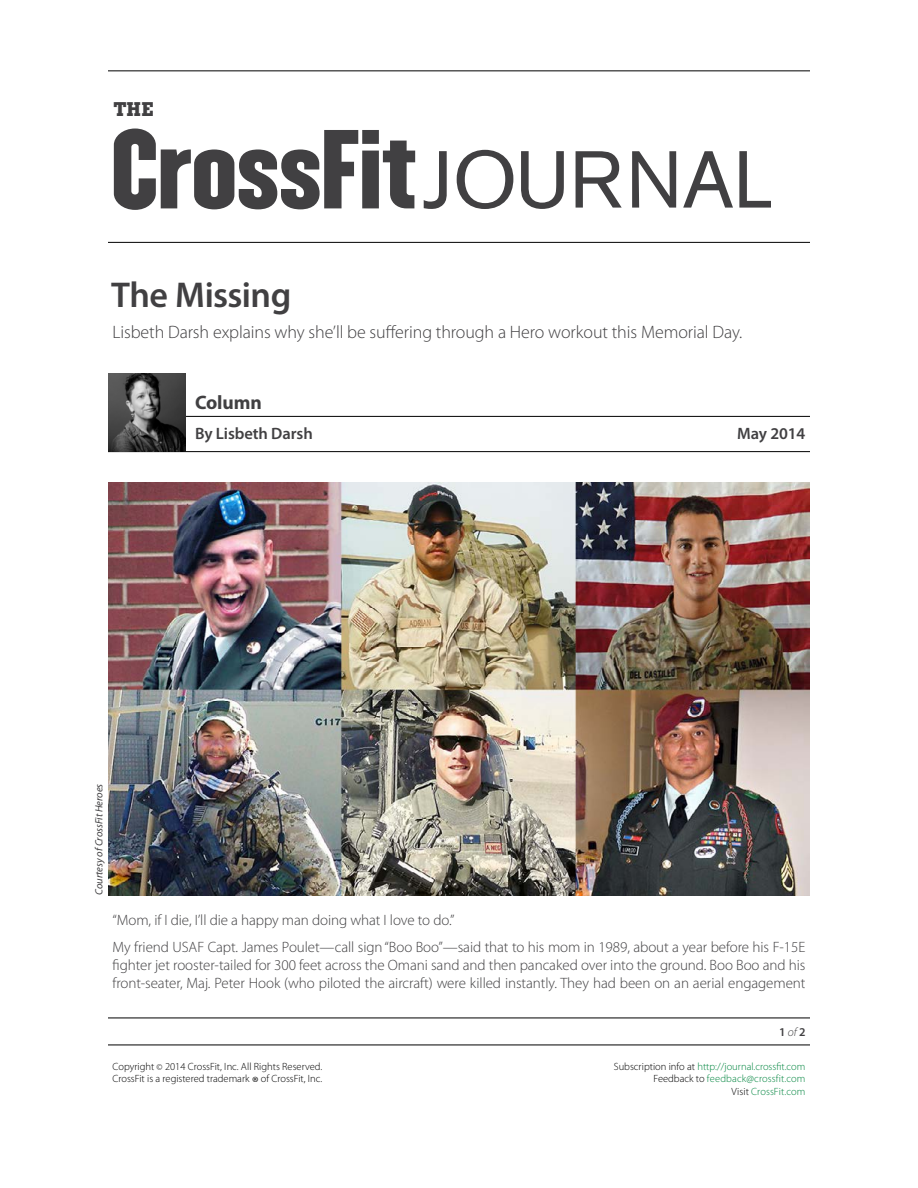
<style>
.page{position:relative;width:918px;height:1188px;background:#fff}
.page>*{position:absolute;margin:0;border:0;box-sizing:border-box;transform-origin:0 0}
.t1{font:79.8px "Akzidenz Grotesk BE";color:#414042}
.t2{font:600 36px "Myriad Pro";letter-spacing:-.015em;color:#414042}
.t3{font:700 19.65px "Boton";color:#414042}
.t4{font:700 19.5px "Myriad Pro";letter-spacing:-.005em;color:#414042}
.t5{font:300 18px "Myriad Pro";letter-spacing:-.005em;color:#414042}
.t6{font:600 16.5px "Myriad Pro";letter-spacing:-.005em;color:#414042}
.t7{font:300 15px/27px "Myriad Pro";letter-spacing:-.005em;color:#414042}
.t8{font:600 12px "Myriad Pro";color:#414042}
.t9{font:300 10.5px/12.6px "Myriad Pro";color:#00853f;text-align:right}
.t10{font:300 10.5px/12px "Myriad Pro";color:#000}
.t11{font:italic 10.5px "Myriad Pro";letter-spacing:-.005em;color:#414042}
.s1{font-weight:300;font-style:italic}
.s2{font-size:9px}
.s3{font-size:16.5px}
.s4{color:#000}
</style>
<div class="page">
<hr style="left:108px;top:1018px;width:702px;height:1px;background:#000">
<hr style="left:108px;top:1045px;width:702px;height:1px;background:#000">
<svg style="left:114px;top:129px;width:301px;height:81px"></svg>
<hr style="left:108px;top:242px;width:702px;height:1px;background:#000">
<hr style="left:108px;top:71px;width:702px;height:1px;background:#000">
<hr style="left:108px;top:416px;width:702px;height:1px;background:#000">
<hr style="left:108px;top:451px;width:702px;height:1px;background:#000">
<img style="left:108px;top:482px;width:702px;height:413px">
<img style="left:108px;top:374px;width:78px;height:77px">
<h3 class="t3" style="left:114px;top:98px;width:41px">THE</h3>
<h2 class="t2" style="left:111px;top:275px;width:182px">The Missing</h2>
<h1 class="t1" style="left:423px;top:132px;width:354px">JOURNAL</h1>
<p class="t5" style="left:112px;top:322px;width:631px">Lisbeth Darsh explains why she’ll be suffering through a Hero workout this Memorial Day.</p>
<h3 class="t4" style="left:195px;top:390px;width:68px">Column</h3>
<p class="t6" style="left:195px;top:424px;width:119px">By Lisbeth Darsh</p>
<p class="t6" style="left:737px;top:424px;width:70px">May 2014</p>
<p class="t11" style="left:93px;top:895px;width:113px;rotate:-90deg">Courtesy of CrossFit Heroes</p>
<p class="t7" style="left:112px;top:906px;width:694px">“Mom, if I die, I’ll die a happy man doing what I love to do.”<br>My friend USAF Capt. James Poulet—call sign “Boo Boo”—said that to his mom in 1989, about a year before his F-15E</p>
<p class="t7" style="left:112px;top:956px;width:695px;line-height:18px">fighter jet rooster-tailed for 300 feet across the Omani sand and then pancaked over into the ground. Boo Boo and his front-seater, Maj. Peter Hook (who piloted the aircraft) were killed instantly. They had been on an aerial engagement</p>
<p class="t8" style="left:779px;top:1025px;width:28px">1 <span class="s1">of</span> 2</p>
<p class="t10" style="left:112px;top:1061px;width:211px">Copyright <span class="s2">©</span> 2014 CrossFit, Inc. All Rights Reserved.<br>CrossFit is a registered trademark <span class="s3">®</span> of CrossFit, Inc.</p>
<p class="t9" style="left:614px;top:1060px;width:193px"><span class="s4">Subscription info at</span> http://journal.crossfit.com<br><span class="s4">Feedback to</span> feedback@crossfit.com<br><span class="s4">Visit</span> CrossFit.com</p>
</div>
